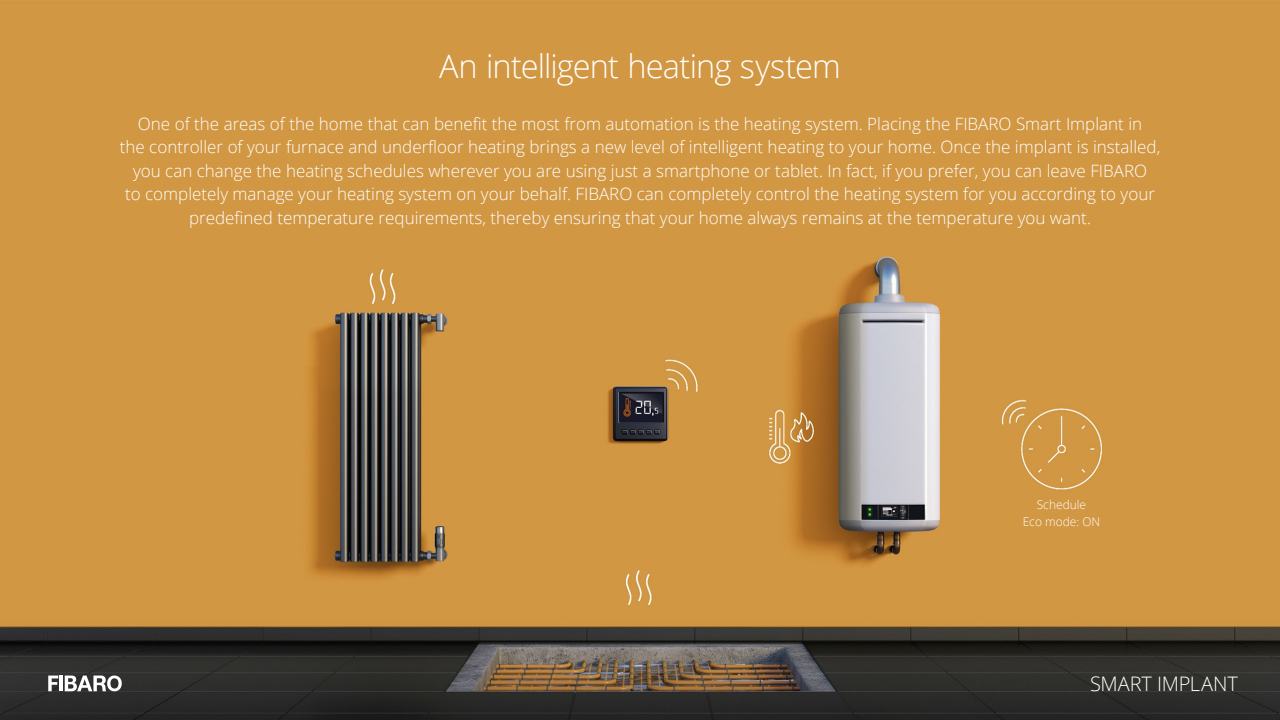
<style>
.page{position:relative;width:1280px;height:720px;background:#fff}
.page>*{position:absolute;margin:0;border:0;box-sizing:border-box;transform-origin:0 0}
.t1{font:300 32.5px "Open Sans";letter-spacing:-.025em;color:#fff}
.t2{font:300 20px "Open Sans";letter-spacing:-.005em;color:#fff}
.t3{font:300 17px/23.5px "Open Sans";color:#fff;text-align:center}
.t4{font:300 12px/16.5px "Open Sans";color:#fff;text-align:center}
</style>
<div class="page">
<img style="left:0;top:0;width:1280px;height:720px">
<svg style="left:48px;top:676px;width:10px;height:15px"></svg>
<hr style="left:60px;top:676px;width:3px;height:15px;background:#fff">
<svg style="left:65px;top:676px;width:57px;height:15px"></svg>
<h1 class="t1" style="left:439px;top:44px;width:403px">An intelligent heating system</h1>
<p class="t3" style="left:120px;top:112px;width:1042px">One of the areas of the home that can benefit the most from automation is the heating system. Placing the FIBARO Smart Implant in<br>the controller of your furnace and underfloor heating brings a new level of intelligent heating to your home. Once the implant is installed, you can change the heating schedules wherever you are using just a smartphone or tablet. In fact, if you prefer, you can leave FIBARO<br>to completely manage your heating system on your behalf. FIBARO can completely control the heating system for you according to your predefined temperature requirements, thereby ensuring that your home always remains at the temperature you want.</p>
<p class="t4" style="left:1023px;top:496px;width:79px">Schedule<br>Eco mode: ON</p>
<p class="t2" style="left:1090px;top:670px;width:149px">SMART IMPLANT</p>
</div>
